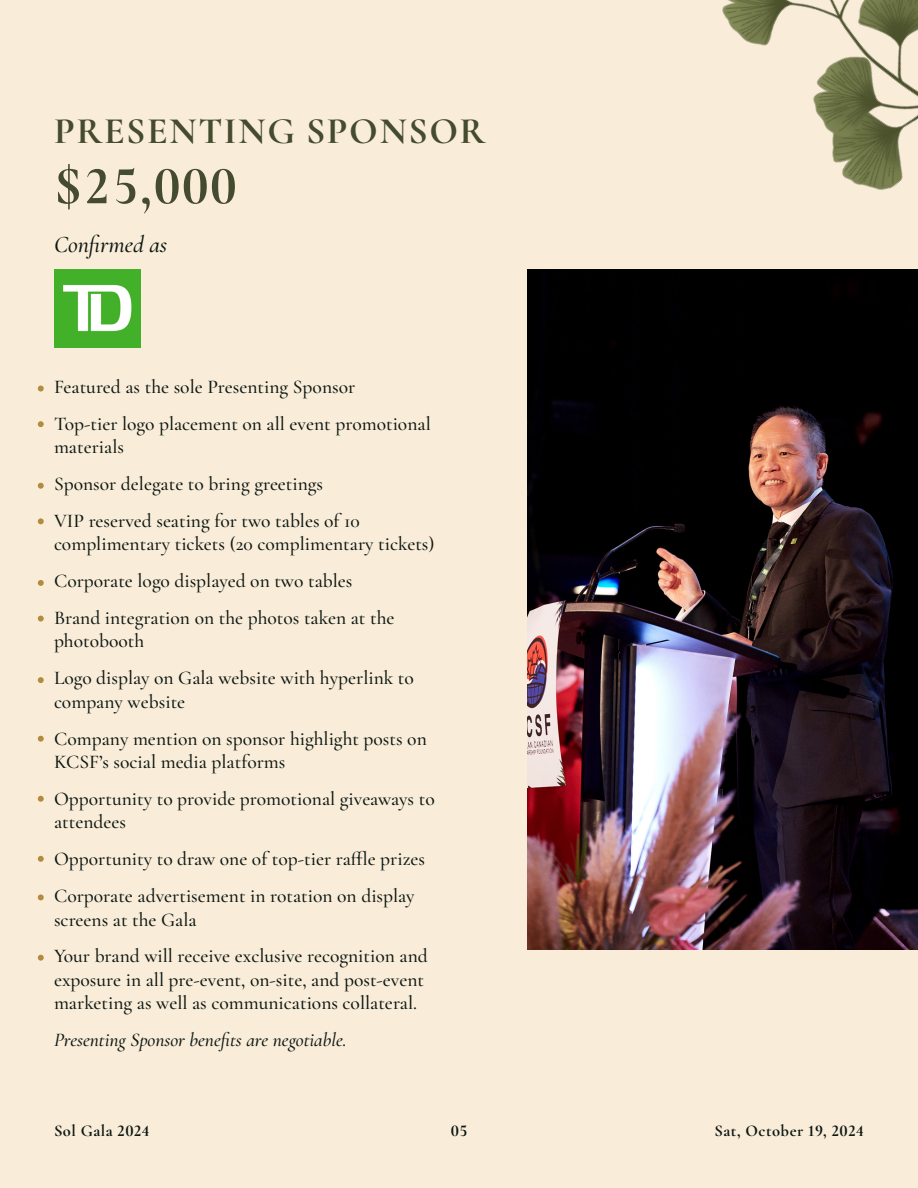
<style>
.page{position:relative;width:918px;height:1188px;background:#f9edd9}
.page>*{position:absolute;margin:0;border:0;box-sizing:border-box;transform-origin:0 0}
.Page_Title{font:700 54px "Cormorant Garamond";color:#454b2f}
.Page_Title_-_Small{font:700 37.5px "Cormorant Garamond";letter-spacing:.04em;color:#454b2f}
.Italics{font:italic 500 24px "Cormorant Garamond";color:#0e1713}
.Body_Paragraph{font:500 19.5px/23.4px "Cormorant Garamond";color:#0e1713}
.Body_Paragraph-2{font:italic 500 19.5px "Cormorant Garamond";color:#0e1713}
.t1{font:700 16.5px "Cormorant Garamond";letter-spacing:.03em;color:#0e1713}
</style>
<div class="page">
<svg style="left:38px;top:386px;width:6px;height:5px"></svg>
<svg style="left:38px;top:483px;width:6px;height:6px"></svg>
<svg style="left:38px;top:580px;width:6px;height:6px"></svg>
<svg style="left:38px;top:894px;width:6px;height:6px"></svg>
<svg style="left:38px;top:955px;width:6px;height:6px"></svg>
<svg style="left:38px;top:677px;width:6px;height:6px"></svg>
<svg style="left:38px;top:796px;width:6px;height:6px"></svg>
<svg style="left:38px;top:736px;width:6px;height:6px"></svg>
<svg style="left:38px;top:856px;width:6px;height:6px"></svg>
<svg style="left:38px;top:421px;width:6px;height:6px"></svg>
<svg style="left:38px;top:518px;width:6px;height:6px"></svg>
<svg style="left:38px;top:616px;width:6px;height:6px"></svg>
<img style="left:528px;top:270px;width:390px;height:680px">
<img style="left:619px;top:0;width:299px;height:336px">
<img style="left:54px;top:270px;width:87px;height:77px">
<p class="Page_Title_-_Small" style="left:54px;top:107px;width:433px">PRESENTING SPONSOR</p>
<p class="Page_Title" style="left:54px;top:153px;width:184px">$25,000</p>
<p class="Italics" style="left:54px;top:226px;width:115px">Confirmed as</p>
<p class="Body_Paragraph" style="left:54px;top:375px;width:303px">Featured as the sole Presenting Sponsor</p>
<p class="Body_Paragraph" style="left:54px;top:412px;width:378px">Top-tier logo placement on all event promotional materials</p>
<p class="Body_Paragraph" style="left:54px;top:472px;width:271px">Sponsor delegate to bring greetings</p>
<p class="Body_Paragraph" style="left:54px;top:509px;width:382px">VIP reserved seating for two tables of 10 complimentary tickets (20 complimentary tickets)</p>
<p class="Body_Paragraph" style="left:54px;top:569px;width:300px">Corporate logo displayed on two tables</p>
<p class="Body_Paragraph" style="left:54px;top:606px;width:342px">Brand integration on the photos taken at the photobooth</p>
<p class="Body_Paragraph" style="left:54px;top:666px;width:361px">Logo display on Gala website with hyperlink to company website</p>
<p class="Body_Paragraph" style="left:54px;top:727px;width:374px">Company mention on sponsor highlight posts on<br>KCSF’s social media platforms</p>
<p class="Body_Paragraph" style="left:54px;top:787px;width:382px">Opportunity to provide promotional giveaways to attendees</p>
<p class="Body_Paragraph" style="left:54px;top:847px;width:373px">Opportunity to draw one of top-tier raffle prizes</p>
<p class="Body_Paragraph" style="left:54px;top:884px;width:362px">Corporate advertisement in rotation on display screens at the Gala</p>
<p class="Body_Paragraph" style="left:54px;top:944px;width:375px">Your brand will receive exclusive recognition and exposure in all pre-event, on-site, and post-event marketing as well as communications collateral.</p>
<p class="Body_Paragraph-2" style="left:54px;top:1025px;width:294px">Presenting Sponsor benefits are negotiable.</p>
<p class="t1" style="left:54px;top:1120px;width:97px">Sol Gala 2024</p>
<p class="t1" style="left:451px;top:1120px;width:18px">05</p>
<p class="t1" style="left:715px;top:1120px;width:151px">Sat, October 19, 2024</p>
</div>
